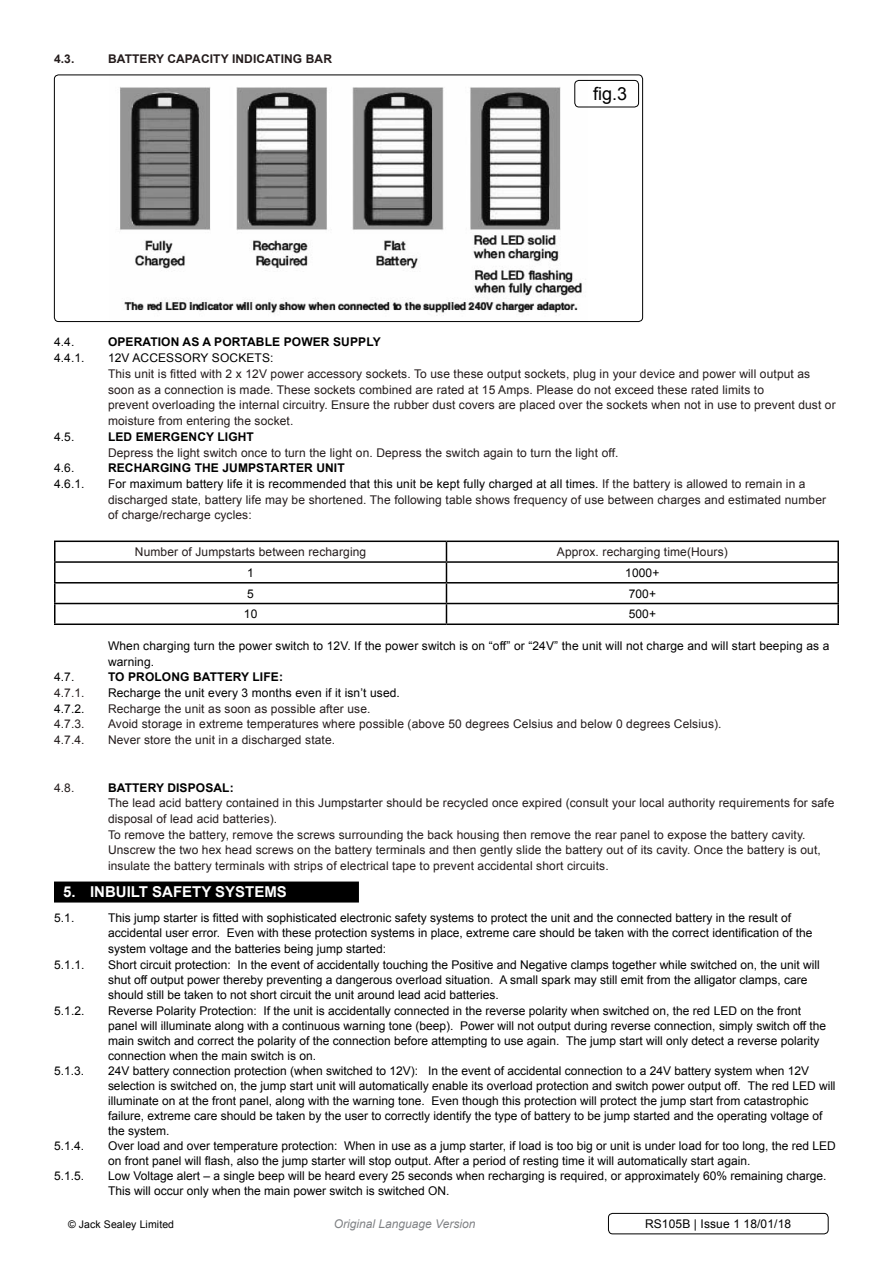
<style>
.page{position:relative;width:893px;height:1263px;background:#fff}
.page>*{position:absolute;margin:0;border:0;box-sizing:border-box;transform-origin:0 0}
.t1{font:18px "Arial";color:#000}
.t2{font:700 15px "Arial";color:#fff}
.t3{font:12px/15px "Arial";color:#000}
.t4{font:12px/15.8px "Arial";letter-spacing:.01em;color:#241c1c}
.t5{font:700 12px "Arial";letter-spacing:.01em;color:#000}
.t6{font:700 12px "Arial";letter-spacing:.01em;color:#241c1c}
.t7{font:italic 12px "Arial";color:#808285}
.t8{font:10.5px "Arial";letter-spacing:.01em;color:#000}
.s1{color:#000}
</style>
<div class="page">
<div style="left:54px;top:881px;width:305px;height:21px;background:#000"></div>
<img style="left:120px;top:79px;width:467px;height:234px">
<div style="left:54px;top:75px;width:589px;height:247px;border:1px solid #000;border-radius:4px"></div>
<hr style="left:54px;top:540px;width:392px;height:2px;background:#000">
<hr style="left:446px;top:540px;width:393px;height:2px;background:#000">
<hr style="left:54px;top:561px;width:392px;height:2px;background:#000">
<svg style="left:54px;top:542px;width:2px;height:40px"></svg>
<hr style="left:446px;top:561px;width:393px;height:2px;background:#000">
<svg style="left:837px;top:542px;width:2px;height:40px"></svg>
<hr style="left:54px;top:582px;width:392px;height:1px;background:#000">
<hr style="left:54px;top:583px;width:2px;height:20px;background:#000">
<hr style="left:446px;top:582px;width:393px;height:1px;background:#000">
<hr style="left:837px;top:583px;width:2px;height:20px;background:#000">
<hr style="left:54px;top:603px;width:392px;height:1px;background:#000">
<svg style="left:54px;top:604px;width:2px;height:19px"></svg>
<hr style="left:446px;top:603px;width:393px;height:1px;background:#000">
<svg style="left:446px;top:542px;width:1px;height:81px"></svg>
<svg style="left:837px;top:604px;width:2px;height:19px"></svg>
<hr style="left:54px;top:623px;width:392px;height:2px;background:#000">
<hr style="left:446px;top:623px;width:393px;height:2px;background:#000">
<div style="left:574px;top:80px;width:65px;height:27px;border:1px solid #000;border-radius:4px"></div>
<div style="left:608px;top:1213px;width:220px;height:21px;border:1px solid #000;border-radius:4px"></div>
<p class="t6" style="left:54px;top:51px;width:22px">4.3.</p>
<p class="t6" style="left:108px;top:51px;width:222px">BATTERY CAPACITY INDICATING BAR</p>
<h1 class="t1" style="left:593px;top:82px;width:36px">fig.3</h1>
<p class="t3" style="left:54px;top:335px;width:22px">4.4.</p>
<p class="t5" style="left:108px;top:334px;width:10px">OPE</p>
<p class="t5" style="left:134px;top:334px;width:17px">RATION</p>
<p class="t5" style="left:183px;top:334px;width:160px">AS APORTABLE POWER SUPPLY</p>
<p class="t3" style="left:54px;top:350px;width:32px">4.4.1.</p>
<p class="t3" style="left:108px;top:350px;width:43px">12V ACCESSOR</p>
<p class="t3" style="left:201px;top:350px;width:21px">Y SOC</p>
<p class="t3" style="left:238px;top:350px;width:17px">KETS</p>
<p class="t3" style="left:270px;top:350px;width:5px">:</p>
<p class="t4" style="left:108px;top:366px;width:729px">This unit is fitted with 2 x 12V power accessory sockets. To use these output sockets, plug in your device and power will output as soon as a connection is made. These sockets combined are rated at 15 Amps. Please do not exceed these rated limits to<br>prevent overloading the internal circuitry. Ensure the rubber dust covers are placed over the sockets when not in use to prevent dust or moisture from entering the socket.</p>
<p class="t3" style="left:54px;top:429px;width:22px">4.5.</p>
<p class="t5" style="left:108px;top:429px;width:9px">LED</p>
<p class="t5" style="left:136px;top:429px;width:120px">EMERGENCY LIGHT</p>
<p class="t4" style="left:54px;top:444px;width:33px">D</p>
<p class="t4" style="left:117px;top:444px;width:503px">epress the light switch once to turn the light on. Depress the switch again to turn the light off.</p>
<p class="t3" style="left:54px;top:461px;width:22px">4.6.</p>
<p class="t5" style="left:108px;top:460px;width:19px">RECHA</p>
<p class="t5" style="left:151px;top:460px;width:18px">RGING</p>
<p class="t5" style="left:195px;top:460px;width:9px">THE</p>
<p class="t5" style="left:222px;top:460px;width:10px">JUMPSTA</p>
<p class="t5" style="left:280px;top:460px;width:45px">RTE R UNIT</p>
<p class="t3" style="left:54px;top:476px;width:43px">4.6.1. F</p>
<p class="t4" style="left:108px;top:476px;width:720px;text-indent:7px"><span class="s1">or maximum battery life it is recommended that this unit be kept fully charged at all times.</span> If the battery is allowed to remain in a discharged state, battery life may be shortened. The following table shows frequency of use between charges and estimated number of charge/recharge cycles:</p>
<p class="t4" style="left:135px;top:544px;width:233px">N umber of Jumpstarts between recharging</p>
<p class="t4" style="left:557px;top:544px;width:172px">Approx. recharging time(Hours)</p>
<p class="t3" style="left:247px;top:565px;width:8px">1</p>
<p class="t3" style="left:625px;top:565px;width:36px">1000+</p>
<p class="t3" style="left:247px;top:586px;width:8px">5</p>
<p class="t3" style="left:629px;top:586px;width:29px">700+</p>
<p class="t3" style="left:244px;top:607px;width:15px">10</p>
<p class="t3" style="left:629px;top:607px;width:29px">500+</p>
<p class="t3" style="left:108px;top:638px;width:723px;line-height:15.8px">When charging turn the power switch to 12V. If the power switch is on “off” or “24V” the unit will not charge and will start beeping as a warning.</p>
<p class="t3" style="left:54px;top:670px;width:22px">4.7.</p>
<p class="t5" style="left:108px;top:669px;width:176px">TO PROLONG BATTERY LIFE:</p>
<p class="t4" style="left:54px;top:685px;width:32px">4.7.1.</p>
<p class="t3" style="left:108px;top:685px;width:293px">Recharge the unit every 3 months even if it isn’t used.</p>
<p class="t3" style="left:54px;top:701px;width:32px">4.7.2.</p>
<p class="t4" style="left:108px;top:701px;width:264px">Recharge the unit as soon as possible after use.</p>
<p class="t4" style="left:54px;top:716px;width:32px">4.7.3.</p>
<p class="t4" style="left:108px;top:716px;width:615px">Avoid storage in extreme temperatures where possible (above 50 degrees Celsius and below 0 degrees Celsius).</p>
<p class="t4" style="left:54px;top:732px;width:43px">4.7.4. N</p>
<p class="t4" style="left:117px;top:732px;width:220px">ever store the unit in a discharged state.</p>
<p class="t4" style="left:54px;top:779px;width:22px">4.8.</p>
<p class="t5" style="left:108px;top:779px;width:18px">BATTE</p>
<p class="t5" style="left:148px;top:779px;width:29px">RY DISPOSAL</p>
<p class="t5" style="left:230px;top:779px;width:5px">:</p>
<p class="t4" style="left:54px;top:795px;width:32px">T</p>
<p class="t4" style="left:108px;top:795px;width:728px;text-indent:7px">he lead acid battery contained in this Jumpstarter should be recycled once expired (consult your local authority requirements for safe disposal of lead acid batteries).</p>
<p class="t4" style="left:54px;top:827px;width:32px">T</p>
<p class="t4" style="left:114px;top:827px;width:693px">o remove the battery, remove the screws surrounding the back housing then remove the rear panel to expose the battery cavity.</p>
<p class="t4" style="left:54px;top:842px;width:32px">U</p>
<p class="t4" style="left:108px;top:842px;width:714px;text-indent:9px">nscrew the two hex head screws on the battery terminals and then gently slide the battery out of its cavity. Once the battery is out, insulate the battery terminals with strips of electrical tape to prevent accidental short circuits.</p>
<p class="t2" style="left:63px;top:882px;width:62px">5. INBUILT</p>
<p class="t2" style="left:152px;top:882px;width:11px">SAFETY</p>
<p class="t2" style="left:215px;top:882px;width:12px">SYSTEMS</p>
<p class="t3" style="left:54px;top:910px;width:22px">5.1.</p>
<p class="t3" style="left:108px;top:910px;width:706px">This jump starter is fitted with sophisticated electronic safety systems to protect the unit and the connected battery in the result of accidental user error. Even with these protection systems in place, extreme care should be taken with the correct identification of the system voltage and the batteries being jump started:</p>
<p class="t3" style="left:54px;top:957px;width:32px">5.1.1.</p>
<p class="t3" style="left:108px;top:957px;width:713px">Short circuit protection: In the event of accidentally touching the Positive and Negative clamps together while switched on, the unit will shut off output power thereby preventing a dangerous overload situation. A small spark may still emit from the alligator clamps, care should still be taken to not short circuit the unit around lead acid batteries.</p>
<p class="t3" style="left:54px;top:1003px;width:32px">5.1.2.</p>
<p class="t3" style="left:108px;top:1003px;width:720px">Reverse Polarity Protection: If the unit is accidentally connected in the reverse polarity when switched on, the red LED on the front panel will illuminate along with a continuous warning tone (beep). Power will not output during reverse connection, simply switch off the main switch and correct the polarity of the connection before attempting to use again. The jump start will only detect a reverse polarity connection when the main switch is on.</p>
<p class="t3" style="left:54px;top:1063px;width:32px">5.1.3.</p>
<p class="t3" style="left:108px;top:1063px;width:703px">24V battery connection protection (when switched to 12V): I n the event of accidental connection to a 24V battery system when 12V selection is switched on, the jump start unit will automatically enable its overload protection and switch power output off. The red LED</p>
<p class="t3" style="left:819px;top:1078px;width:18px">will</p>
<p class="t3" style="left:108px;top:1093px;width:716px">illuminate on at the front panel, along with the warning tone. Even though this protection will protect the jump start from catastrophic failure, extreme care should be taken by the user to correctly identify the type of battery to be jump started and the operating voltage of the system.</p>
<p class="t3" style="left:54px;top:1138px;width:32px">5.1.4.</p>
<p class="t3" style="left:108px;top:1138px;width:713px">Over load and over temperature protection: When in use as a jump starter, if load is too big or unit is under load for too long, the red LED on front panel will flash, also the jump starter will stop output. After a period of resting time it will automatically start again.</p>
<p class="t3" style="left:54px;top:1168px;width:32px">5.1.5.</p>
<p class="t3" style="left:108px;top:1168px;width:720px">Low Voltage alert – a single beep will be heard every 25 seconds when recharging is required, or approximately 60% remaining charge.</p>
<p class="t3" style="left:85px;top:1183px;width:16px">T</p>
<p class="t3" style="left:115px;top:1183px;width:336px">his will occur only when the main power switch is switched ON .</p>
<p class="t8" style="left:68px;top:1217px;width:108px">© Jack Sealey Limited</p>
<p class="t7" style="left:334px;top:1216px;width:143px">Original Language Version</p>
<p class="t3" style="left:645px;top:1217px;width:148px">RS105B | Issue 1 18/01/18</p>
</div>
